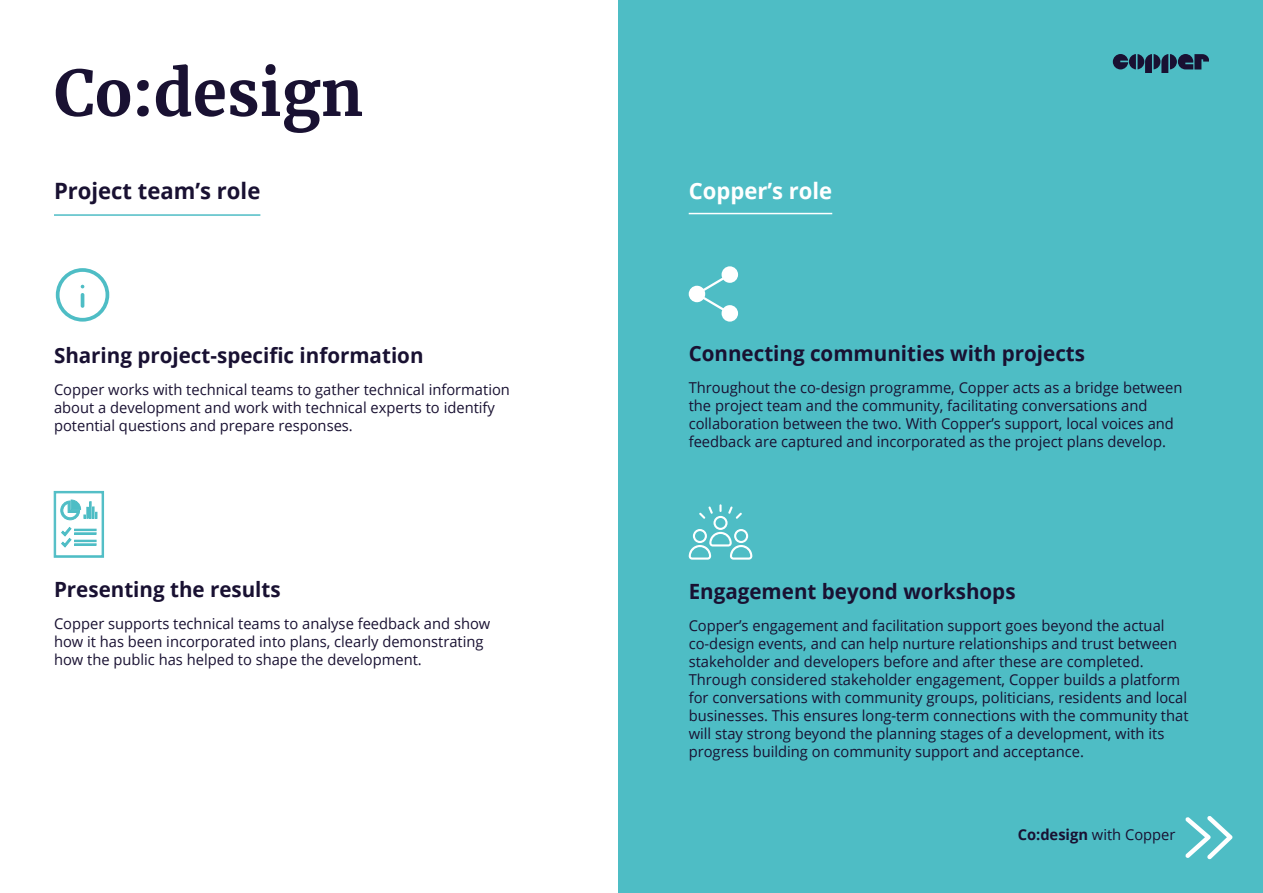
<style>
.page{position:relative;width:1263px;height:893px;background:#fff}
.page>*{position:absolute;margin:0;border:0;box-sizing:border-box;transform-origin:0 0}
.t1{font:700 63px "Merriweather";color:#191132}
.t2{font:700 22.5px "Open Sans";color:#191132}
.t3{font:700 22.5px "Open Sans";color:#fff}
.t4{font:700 21px "Open Sans";color:#191132}
.t5{font:15px/18px "Open Sans";color:#191132}
.s1{font-weight:700}
</style>
<div class="page">
<div style="left:619px;top:0;width:644px;height:893px;background:#4ebdc5"></div>
<svg style="left:1178px;top:54px;width:15px;height:15px"></svg>
<svg style="left:1194px;top:54px;width:15px;height:15px"></svg>
<svg style="left:1113px;top:54px;width:64px;height:19px"></svg>
<svg style="left:55px;top:268px;width:55px;height:54px"></svg>
<svg style="left:54px;top:491px;width:50px;height:67px"></svg>
<svg style="left:689px;top:266px;width:49px;height:56px"></svg>
<svg style="left:689px;top:504px;width:63px;height:56px"></svg>
<hr style="left:54px;top:214px;width:206px;height:2px;background:#4ebdc5">
<hr style="left:689px;top:213px;width:143px;height:1px;background:#fff">
<svg style="left:1185px;top:816px;width:47px;height:43px"></svg>
<h1 class="t1" style="left:54px;top:53px;width:311px">Co:design</h1>
<h2 class="t2" style="left:54px;top:175px;width:208px">Project team’s role</h2>
<h2 class="t3" style="left:689px;top:175px;width:145px">Copper’s role</h2>
<h3 class="t4" style="left:54px;top:340px;width:371px">Sharing project-specific information</h3>
<p class="t5" style="left:54px;top:380px;width:457px">Copper works with technical teams to gather technical information about a development and work with technical experts to identify potential questions and prepare responses.</p>
<h3 class="t4" style="left:54px;top:574px;width:228px">Presenting the results</h3>
<p class="t5" style="left:54px;top:614px;width:438px">Copper supports technical teams to analyse feedback and show how it has been incorporated into plans, clearly demonstrating how the public has helped to shape the development.</p>
<h3 class="t4" style="left:689px;top:338px;width:398px">Connecting communities with projects</h3>
<p class="t5" style="left:689px;top:378px;width:495px">Throughout the co-design programme, Copper acts as a bridge between the project team and the community, facilitating conversations and collaboration between the two. With Copper’s support, local voices and feedback are captured and incorporated as the project plans develop.</p>
<h3 class="t4" style="left:689px;top:576px;width:328px">Engagement beyond workshops</h3>
<p class="t5" style="left:689px;top:616px;width:501px">Copper’s engagement and facilitation support goes beyond the actual co-design events, and can help nurture relationships and trust between stakeholder and developers before and after these are completed.<br>Through considered stakeholder engagement, Copper builds a platform for conversations with community groups, politicians, residents and local businesses. This ensures long-term connections with the community that will stay strong beyond the planning stages of a development, with its progress building on community support and acceptance.</p>
<p class="t5" style="left:1018px;top:826px;width:159px"><span class="s1">Co:design</span> with Copper</p>
</div>
